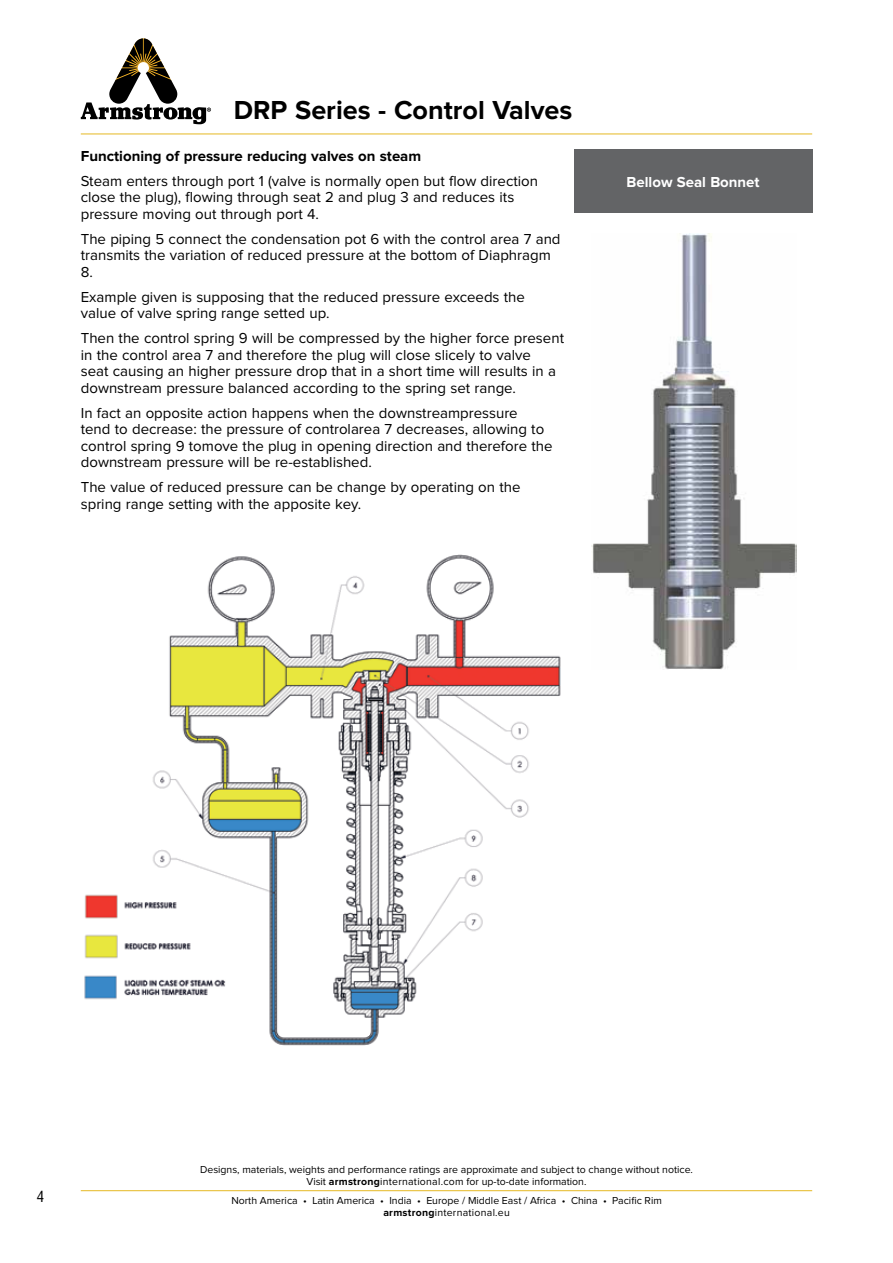
<style>
.page{position:relative;width:893px;height:1263px;background:#fff}
.page>*{position:absolute;margin:0;border:0;box-sizing:border-box;transform-origin:0 0}
.t1{font:700 27px "Proxima Nova";color:#000}
.t2{font:15px/16.5px "Proxima Nova";color:#000}
.t3{font:700 15px "Proxima Nova";color:#000}
.t4{font:700 15px "Proxima Nova";color:#fff}
.t5{font:condensed 15px "Helvetica LT Std";color:#000}
.t6{font:10.5px/12px "Proxima Nova";color:#000;text-align:center}
.s1{font-weight:700}
</style>
<div class="page">
<hr style="left:81px;top:134px;width:731px;height:1px;background:#e5b822">
<hr style="left:81px;top:1190px;width:731px;height:1px;background:#e5b822">
<svg style="left:81px;top:38px;width:130px;height:86px"></svg>
<img style="left:591px;top:233px;width:205px;height:437px">
<img style="left:84px;top:554px;width:477px;height:492px">
<div style="left:574px;top:149px;width:238px;height:64px;background:#636466"></div>
<h1 class="t1" style="left:234px;top:98px;width:340px">DRP Series - Control Valves</h1>
<p class="t3" style="left:81px;top:149px;width:342px">Functioning of pressure reducing valves on steam</p>
<p class="t2" style="left:81px;top:173px;width:459px">Steam enters through port 1 (valve is normally open but flow direction close the plug), flowing through seat 2 and plug 3 and reduces its pressure moving out through port 4.</p>
<p class="t2" style="left:81px;top:231px;width:481px">The piping 5 connect the condensation pot 6 with the control area 7 and transmits the variation of reduced pressure at the bottom of Diaphragm<br>8.</p>
<p class="t2" style="left:81px;top:289px;width:446px">Example given is supposing that the reduced pressure exceeds the value of valve spring range setted up.</p>
<p class="t2" style="left:81px;top:331px;width:485px">Then the control spring 9 will be compressed by the higher force present in the control area 7 and therefore the plug will close slicely to valve<br>seat causing an higher pressure drop that in a short time will results in a downstream pressure balanced according to the spring set range.</p>
<p class="t2" style="left:81px;top:405px;width:473px">In fact an opposite action happens when the downstreampressure<br>tend to decrease: the pressure of controlarea 7 decreases, allowing to control spring 9 tomove the plug in opening direction and therefore the downstream pressure will be re-established.</p>
<p class="t2" style="left:81px;top:480px;width:441px">The value of reduced pressure can be change by operating on the spring range setting with the apposite key.</p>
<p class="t4" style="left:627px;top:175px;width:135px">Bellow Seal Bonnet</p>
<p class="t5" style="left:37px;top:1187px;width:9px">4</p>
<p class="t6" style="left:200px;top:1164px;width:494px">Designs, materials, weights and performance ratings are approximate and subject to change without notice.<br>Visit <span class="s1">armstrong</span>international.com for up-to-date information.</p>
<p class="t6" style="left:231px;top:1195px;width:432px">North America • Latin America • India • Europe / Middle East / Africa • China • Pacific Rim <span class="s1">armstrong</span>international.eu</p>
</div>
